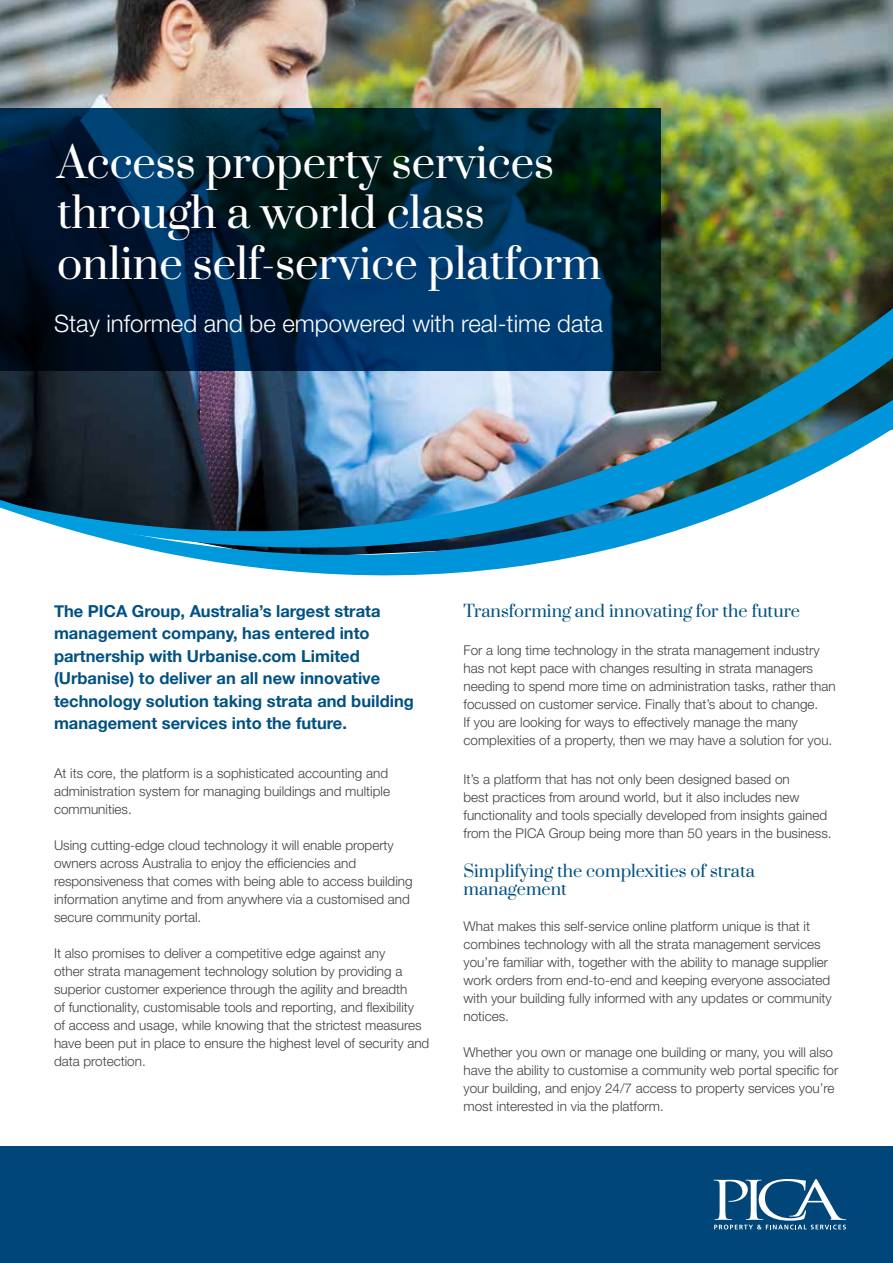
<style>
.page{position:relative;width:893px;height:1263px;background:#fff}
.page>*{position:absolute;margin:0;border:0;box-sizing:border-box;transform-origin:0 0}
.t1{font:42px/50.4px "Prata";color:#fff}
.t2{font:300 24px "Helvetica Neue LT Std";color:#fff}
.t3{font:700 16.5px/22.5px "Helvetica Neue";color:#005182}
.t4{font:16.5px/18px "Prata";color:#005182}
.t5{font:300 13.5px/18px "Helvetica Neue LT Std";color:#414042}
</style>
<div class="page">
<img style="left:0;top:0;width:893px;height:308px">
<svg style="left:0;top:108px;width:661px;height:200px;background:#002439"></svg>
<img style="left:0;top:308px;width:893px;height:92px">
<img style="left:0;top:400px;width:893px;height:176px">
<div style="left:0;top:1146px;width:893px;height:117px;background:#004678"></div>
<svg style="left:713px;top:1179px;width:133px;height:50px"></svg>
<h1 class="t1" style="left:57px;top:138px;width:546px">Access property services through a world class online self-service platform</h1>
<h2 class="t2" style="left:54px;top:309px;width:551px">Stay informed and be empowered with real-time data</h2>
<p class="t3" style="left:54px;top:599px;width:361px">The PICA Group, Australia’s largest strata management company, has entered into partnership with Urbanise.com Limited (Urbanise) to deliver an all new innovative technology solution taking strata and building management services into the future.</p>
<p class="t5" style="left:54px;top:764px;width:338px">At its core, the platform is a sophisticated accounting and administration system for managing buildings and multiple communities.</p>
<p class="t5" style="left:54px;top:836px;width:360px">Using cutting-edge cloud technology it will enable property owners across Australia to enjoy the efficiencies and responsiveness that comes with being able to access building information anytime and from anywhere via a customised and secure community portal.</p>
<p class="t5" style="left:54px;top:944px;width:377px">It also promises to deliver a competitive edge against any<br>other strata management technology solution by providing a superior customer experience through the agility and breadth<br>of functionality, customisable tools and reporting, and flexibility<br>of access and usage, while knowing that the strictest measures have been put in place to ensure the highest level of security and data protection.</p>
<p class="t4" style="left:463px;top:602px;width:338px">Transforming and innovating for the future</p>
<p class="t5" style="left:463px;top:641px;width:374px">For a long time technology in the strata management industry has not kept pace with changes resulting in strata managers needing to spend more time on administration tasks, rather than focussed on customer service. Finally that’s about to change.<br>If you are looking for ways to effectively manage the many complexities of a property, then we may have a solution for you.</p>
<p class="t5" style="left:463px;top:770px;width:370px">It’s a platform that has not only been designed based on<br>best practices from around world, but it also includes new functionality and tools specially developed from insights gained from the PICA Group being more than 50 years in the business.</p>
<p class="t4" style="left:463px;top:863px;width:293px">Simplifying the complexities of strata management</p>
<p class="t5" style="left:463px;top:917px;width:370px">What makes this self-service online platform unique is that it combines technology with all the strata management services you’re familiar with, together with the ability to manage supplier work orders from end-to-end and keeping everyone associated with your building fully informed with any updates or community notices.</p>
<p class="t5" style="left:463px;top:1043px;width:376px">Whether you own or manage one building or many, you will also have the ability to customise a community web portal specific for your building, and enjoy 24/7 access to property services you’re most interested in via the platform.</p>
</div>
